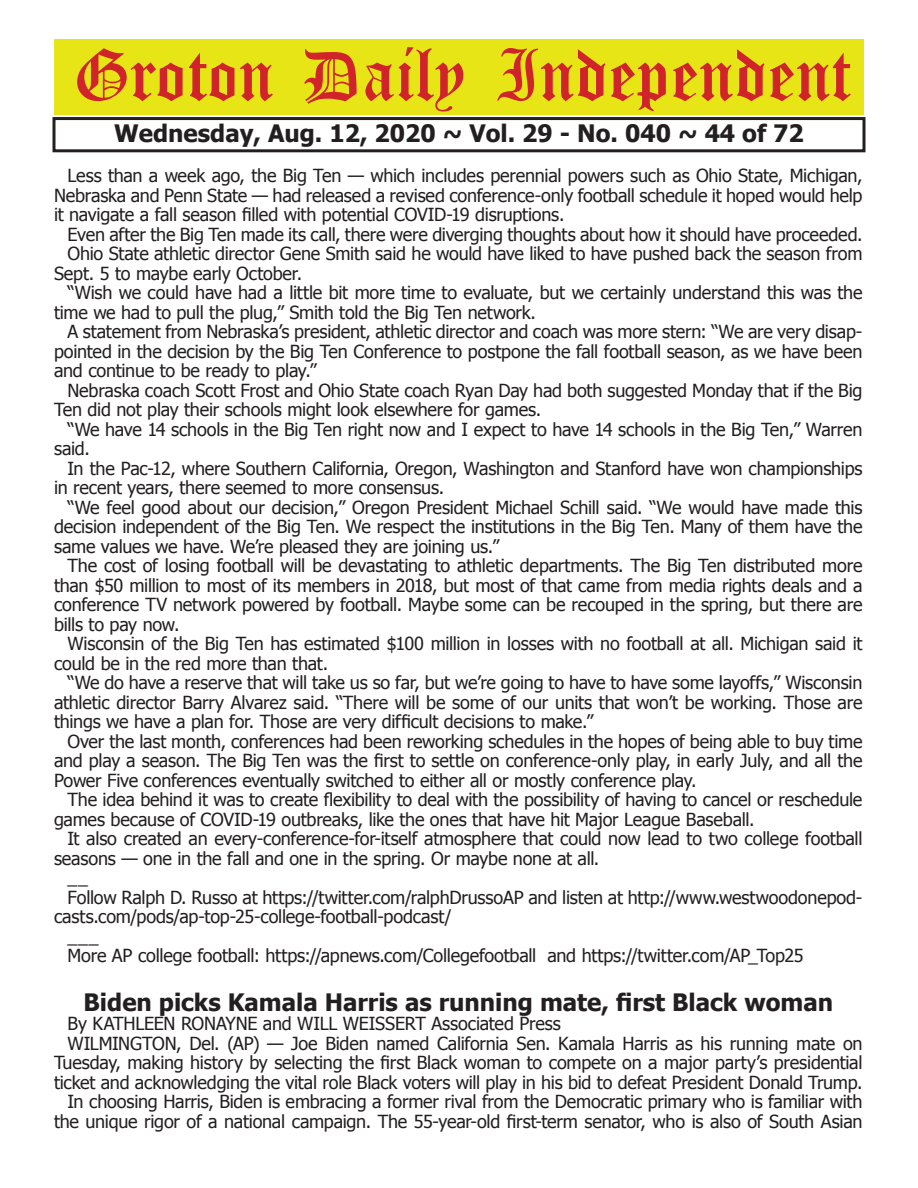
<style>
.page{position:relative;width:918px;height:1188px;background:#fff}
.page>*{position:absolute;margin:0;border:0;box-sizing:border-box;transform-origin:0 0}
.t1{font:54px "Old English Five";color:#d1232a}
.t2{font:700 24px "Tahoma";color:#231f20}
.t3{font:18px/19.5px "Tahoma";letter-spacing:-.01em;color:#231f20;text-align:justify}
</style>
<div class="page">
<div style="left:52px;top:117px;width:814px;height:35px;border:3px solid #231f20"></div>
<div style="left:54px;top:40px;width:810px;height:75px;background:#e7e515"></div>
<h1 class="t1" style="left:73px;top:50px;width:779px">Groton Daily Independent</h1>
<h2 class="t2" style="left:114px;top:116px;width:691px">Wednesday, Aug. 12, 2020 ~ Vol. 29 - No. 040 ~ 44 of 72</h2>
<p class="t3" style="left:54px;top:165px;width:810px;text-indent:14px">Less than a week ago, the Big Ten — which includes perennial powers such as Ohio State, Michigan, Nebraska and Penn State — had released a revised conference-only football schedule it hoped would help it navigate a fall season filled with potential COVID-19 disruptions.</p>
<p class="t3" style="left:68px;top:224px;width:797px">Even after the Big Ten made its call, there were diverging thoughts about how it should have proceeded.</p>
<p class="t3" style="left:68px;top:243px;width:796px">Ohio State athletic director Gene Smith said he would have liked to have pushed back the season from</p>
<p class="t3" style="left:54px;top:263px;width:250px">Sept. 5 to maybe early October.</p>
<p class="t3" style="left:68px;top:282px;width:797px">“Wish we could have had a little bit more time to evaluate, but we certainly understand this was the</p>
<p class="t3" style="left:54px;top:302px;width:484px">time we had to pull the plug,” Smith told the Big Ten network.</p>
<p class="t3" style="left:68px;top:321px;width:796px">A statement from Nebraska’s president, athletic director and coach was more stern: “We are very disap-</p>
<p class="t3" style="left:54px;top:341px;width:810px">pointed in the decision by the Big Ten Conference to postpone the fall football season, as we have been</p>
<p class="t3" style="left:54px;top:360px;width:264px">and continue to be ready to play.”</p>
<p class="t3" style="left:68px;top:380px;width:797px">Nebraska coach Scott Frost and Ohio State coach Ryan Day had both suggested Monday that if the Big</p>
<p class="t3" style="left:54px;top:399px;width:489px">Ten did not play their schools might look elsewhere for games.</p>
<p class="t3" style="left:68px;top:419px;width:796px">“We have 14 schools in the Big Ten right now and I expect to have 14 schools in the Big Ten,” Warren</p>
<p class="t3" style="left:54px;top:438px;width:37px">said.</p>
<p class="t3" style="left:68px;top:458px;width:797px">In the Pac-12, where Southern California, Oregon, Washington and Stanford have won championships</p>
<p class="t3" style="left:54px;top:477px;width:392px">in recent years, there seemed to more consensus.</p>
<p class="t3" style="left:68px;top:497px;width:796px">“We feel good about our decision,” Oregon President Michael Schill said. “We would have made this</p>
<p class="t3" style="left:54px;top:516px;width:810px">decision independent of the Big Ten. We respect the institutions in the Big Ten. Many of them have the</p>
<p class="t3" style="left:54px;top:536px;width:447px">same values we have. We’re pleased they are joining us.”</p>
<p class="t3" style="left:68px;top:555px;width:796px">The cost of losing football will be devastating to athletic departments. The Big Ten distributed more</p>
<p class="t3" style="left:54px;top:575px;width:810px">than $50 million to most of its members in 2018, but most of that came from media rights deals and a</p>
<p class="t3" style="left:54px;top:594px;width:810px">conference TV network powered by football. Maybe some can be recouped in the spring, but there are</p>
<p class="t3" style="left:54px;top:613px;width:127px">bills to pay now.</p>
<p class="t3" style="left:68px;top:633px;width:797px">Wisconsin of the Big Ten has estimated $100 million in losses with no football at all. Michigan said it</p>
<p class="t3" style="left:54px;top:652px;width:276px">could be in the red more than that.</p>
<p class="t3" style="left:68px;top:672px;width:796px">“We do have a reserve that will take us so far, but we’re going to have to have some layoffs,” Wisconsin</p>
<p class="t3" style="left:54px;top:691px;width:810px">athletic director Barry Alvarez said. “There will be some of our units that won’t be working. Those are</p>
<p class="t3" style="left:54px;top:711px;width:541px">things we have a plan for. Those are very difficult decisions to make.”</p>
<p class="t3" style="left:68px;top:730px;width:797px">Over the last month, conferences had been reworking schedules in the hopes of being able to buy time</p>
<p class="t3" style="left:54px;top:750px;width:810px">and play a season. The Big Ten was the first to settle on conference-only play, in early July, and all the</p>
<p class="t3" style="left:54px;top:769px;width:644px">Power Five conferences eventually switched to either all or mostly conference play.</p>
<p class="t3" style="left:68px;top:789px;width:796px">The idea behind it was to create flexibility to deal with the possibility of having to cancel or reschedule</p>
<p class="t3" style="left:54px;top:808px;width:702px">games because of COVID-19 outbreaks, like the ones that have hit Major League Baseball.</p>
<p class="t3" style="left:68px;top:828px;width:797px">It also created an every-conference-for-itself atmosphere that could now lead to two college football</p>
<p class="t3" style="left:54px;top:847px;width:547px">seasons — one in the fall and one in the spring. Or maybe none at all.</p>
<p class="t3" style="left:68px;top:867px;width:22px">__</p>
<p class="t3" style="left:68px;top:886px;width:796px">Follow Ralph D. Russo at https://twitter.com/ralphDrussoAP and listen at http://www.westwoodonepod-</p>
<p class="t3" style="left:54px;top:906px;width:399px">casts.com/pods/ap-top-25-college-football-podcast/</p>
<p class="t3" style="left:68px;top:925px;width:33px">___</p>
<p class="t3" style="left:68px;top:945px;width:738px">More AP college football: https://apnews.com/Collegefootball and https://twitter.com/AP_Top25</p>
<h2 class="t2" style="left:84px;top:985px;width:751px">Biden picks Kamala Harris as running mate, first Black woman</h2>
<p class="t3" style="left:68px;top:1013px;width:495px">By KATHLEEN RONAYNE and WILL WEISSERT Associated Press</p>
<p class="t3" style="left:68px;top:1032px;width:797px">WILMINGTON, Del. (AP) — Joe Biden named California Sen. Kamala Harris as his running mate on</p>
<p class="t3" style="left:54px;top:1052px;width:810px">Tuesday, making history by selecting the first Black woman to compete on a major party’s presidential</p>
<p class="t3" style="left:54px;top:1071px;width:810px">ticket and acknowledging the vital role Black voters will play in his bid to defeat President Donald Trump.</p>
<p class="t3" style="left:68px;top:1091px;width:797px">In choosing Harris, Biden is embracing a former rival from the Democratic primary who is familiar with</p>
<p class="t3" style="left:54px;top:1110px;width:810px">the unique rigor of a national campaign. The 55-year-old first-term senator, who is also of South Asian</p>
</div>
